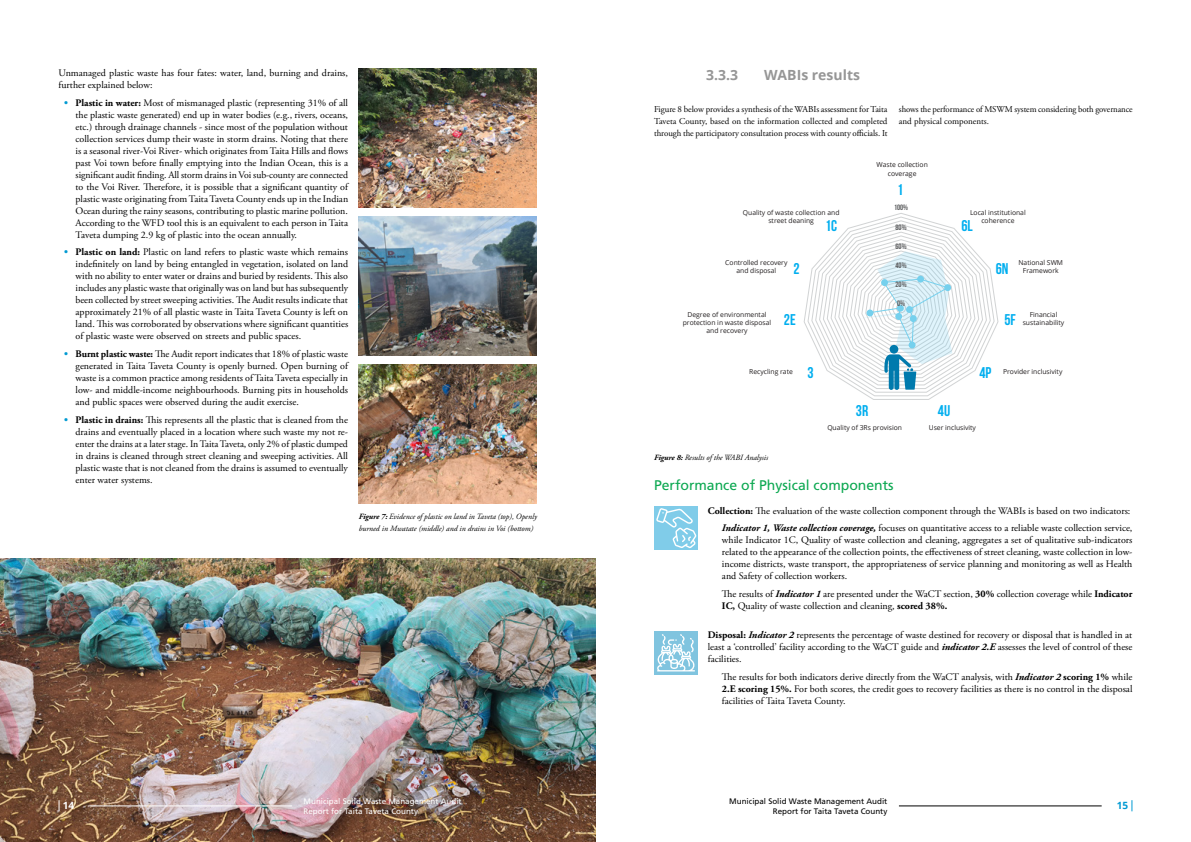
<style>
.page{position:relative;width:1191px;height:842px;background:#fff}
.page>*{position:absolute;margin:0;border:0;box-sizing:border-box;transform-origin:0 0}
.t1{font:700 15.5px "Bebas Neue";color:#00aeef}
.t2{font:14px "Frutiger LT Std";color:#0ca851}
.t3{font:700 14px "Open Sans";color:#969696}
.t4{font:10px/12px "Adobe Garamond Pro";color:#000;text-align:justify}
.t5{font:700 10px "Open Sans";color:#009ad3}
.t6{font:700 10px "Open Sans";color:#fff}
.t7{font:9px/12px "Adobe Garamond Pro";letter-spacing:-.005em;color:#000;text-align:justify}
.t8{font:italic 8px/12px "Adobe Garamond Pro";color:#000}
.t9{font:8px/10px "Frutiger LT Std";color:#000;text-align:right}
.t10{font:8px/10px "Frutiger LT Std";color:#fff}
.t11{font:700 7.7px "Bebas Neue";color:#58595b}
.t12{font:6.8px/8.1px "Open Sans";color:#231f20;text-align:center}
.s1{font-weight:700;color:#009ad2}
.s2{font-weight:700}
.s3{font-weight:700;font-style:italic}
</style>
<div class="page">
<img style="left:359px;top:69px;width:178px;height:139px">
<img style="left:359px;top:217px;width:178px;height:139px">
<img style="left:359px;top:365px;width:178px;height:139px">
<svg style="left:803px;top:213px;width:195px;height:187px"></svg>
<div style="left:654px;top:506px;width:44px;height:44px;background:#80cce9"></div>
<svg style="left:656px;top:508px;width:40px;height:40px"></svg>
<div style="left:654px;top:631px;width:44px;height:44px;background:#80c4df"></div>
<svg style="left:657px;top:634px;width:38px;height:38px"></svg>
<img style="left:0;top:558px;width:595px;height:284px">
<hr style="left:899px;top:806px;width:202px;height:1px;background:#000">
<hr style="left:89px;top:806px;width:203px;height:1px;background:#fff">
<p class="t4" style="left:59px;top:67px;width:291px">Unmanaged plastic waste has four fates: water, land, burning and drains, further explained below:</p>
<p class="t4" style="left:76px;top:97px;width:274px;text-indent:-11px"><span class="s1">•</span> <span class="s2">Plastic in water:</span> Most of mismanaged plastic (representing 31% of all the plastic waste generated) end up in water bodies (e.g., rivers, oceans, etc.) through drainage channels - since most of the population without collection services dump their waste in storm drains. Noting that there is a seasonal river-Voi River- which originates from Taita Hills and flows past Voi town before finally emptying into the Indian Ocean, this is a significant audit finding. All storm drains in Voi sub-county are connected to the Voi River. Therefore, it is possible that a significant quantity of plastic waste originating from Taita Taveta County ends up in the Indian Ocean during the rainy seasons, contributing to plastic marine pollution.<br>According to the WFD tool this is an equivalent to each person in Taita Taveta dumping 2.9 kg of plastic into the ocean annually.</p>
<p class="t4" style="left:76px;top:247px;width:274px;text-indent:-11px"><span class="s1">•</span> <span class="s2">Plastic on land:</span> Plastic on land refers to plastic waste which remains indefinitely on land by being entangled in vegetation, isolated on land with no ability to enter water or drains and buried by residents. This also includes any plastic waste that originally was on land but has subsequently been collected by street sweeping activities. The Audit results indicate that approximately 21% of all plastic waste in Taita Taveta County is left on land. This was corroborated by observations where significant quantities of plastic waste were observed on streets and public spaces.</p>
<p class="t4" style="left:76px;top:348px;width:274px;text-indent:-11px"><span class="s1">•</span> <span class="s2">Burnt plastic waste:</span> The Audit report indicates that 18% of plastic waste generated in Taita Taveta County is openly burned. Open burning of waste is a common practice among residents of Taita Taveta especially in low- and middle-income neighbourhoods. Burning pits in households and public spaces were observed during the audit exercise.</p>
<p class="t4" style="left:76px;top:414px;width:274px;text-indent:-11px"><span class="s1">•</span> <span class="s2">Plastic in drains:</span> This represents all the plastic that is cleaned from the drains and eventually placed in a location where such waste my not re&shy;enter the drains at a later stage. In Taita Taveta, only 2% of plastic dumped in drains is cleaned through street cleaning and sweeping activities. All plastic waste that is not cleaned from the drains is assumed to eventually enter water systems.</p>
<p class="t8" style="left:359px;top:510px;width:180px"><span class="s2">Figure 7:</span> Evidence of plastic on land in Taveta (top), Openly burned in Mwatate (middle) and in drains in Voi (bottom)</p>
<p class="t6" style="left:63px;top:798px;width:13px">14</p>
<p class="t10" style="left:303px;top:796px;width:160px">Municipal Solid Waste Management Audit<br>Report for Taita Taveta County</p>
<h2 class="t3" style="left:706px;top:65px;width:33px">3.3.3</h2>
<h2 class="t3" style="left:764px;top:65px;width:97px">WABIs results</h2>
<p class="t7" style="left:654px;top:103px;width:235px">Figure 8 below provides a synthesis of the WABIs assessment for Taita Taveta County, based on the information collected and completed through the participatory consultation process with county officials. It</p>
<p class="t7" style="left:899px;top:103px;width:235px">shows the performance of MSWM system considering both governance and physical components.</p>
<p class="t12" style="left:876px;top:161px;width:53px">Waste collection coverage</p>
<h1 class="t1" style="left:897px;top:181px;width:8px">1</h1>
<p class="t11" style="left:894px;top:203px;width:16px">100%</p>
<p class="t12" style="left:743px;top:208px;width:98px">Quality of waste collection and street deaning</p>
<p class="t12" style="left:970px;top:208px;width:57px">Local institutional coherence</p>
<p class="t12" style="left:1018px;top:258px;width:46px">National SWM<br>Framework</p>
<p class="t12" style="left:1022px;top:310px;width:43px">Financial sustainability</p>
<h1 class="t1" style="left:825px;top:217px;width:14px">1C</h1>
<h1 class="t1" style="left:961px;top:217px;width:13px">6L</h1>
<p class="t11" style="left:895px;top:223px;width:12px">80%</p>
<p class="t11" style="left:895px;top:242px;width:12px">60%</p>
<p class="t12" style="left:725px;top:258px;width:64px">Controlled recovery and disposal</p>
<h1 class="t1" style="left:793px;top:260px;width:8px">2</h1>
<h1 class="t1" style="left:995px;top:260px;width:14px">6N</h1>
<p class="t11" style="left:895px;top:262px;width:12px">40%</p>
<p class="t11" style="left:895px;top:280px;width:12px">20%</p>
<p class="t11" style="left:897px;top:299px;width:9px">0%</p>
<p class="t12" style="left:683px;top:310px;width:90px">Degree of environmental protection in waste disposal and recovery</p>
<h1 class="t1" style="left:784px;top:311px;width:13px">2E</h1>
<h1 class="t1" style="left:1004px;top:311px;width:13px">5F</h1>
<p class="t12" style="left:749px;top:368px;width:45px">Recycling rate</p>
<h1 class="t1" style="left:807px;top:364px;width:8px">3</h1>
<h1 class="t1" style="left:856px;top:402px;width:14px">3R</h1>
<h1 class="t1" style="left:938px;top:402px;width:14px">4U</h1>
<h1 class="t1" style="left:979px;top:364px;width:14px">4P</h1>
<p class="t12" style="left:827px;top:423px;width:76px">Quality of 3Rs provision</p>
<p class="t12" style="left:928px;top:423px;width:49px">User inclusivity</p>
<p class="t8" style="left:654px;top:451px;width:116px"><span class="s2">Figure 8:</span> Results of the WABI Analysis</p>
<h2 class="t2" style="left:654px;top:477px;width:241px">Performance of Physical components</h2>
<p class="t12" style="left:1003px;top:368px;width:61px">Provider inclusivity</p>
<p class="t4" style="left:708px;top:502px;width:426px;line-height:17.7px;text-align:right"><span class="s2">Collection:</span> The evaluation of the waste collection component through the WABIs is based on two indicators:<br><span class="s3">Indicator 1, Waste collection coverage,</span> focuses on quantitative access to a reliable waste collection service,</p>
<p class="t4" style="left:722px;top:534px;width:412px">while Indicator 1C, Quality of waste collection and cleaning, aggregates a set of qualitative sub-indicators related to the appearance of the collection points, the effectiveness of street cleaning, waste collection in low&shy;income districts, waste transport, the appropriateness of service planning and monitoring as well as Health and Safety of collection workers.</p>
<p class="t4" style="left:722px;top:588px;width:412px">The results of <span class="s3">Indicator 1</span> are presented under the WaCT section, <span class="s2">30%</span> collection coverage while <span class="s2">Indicator<br>IC,</span> Quality of waste collection and cleaning, <span class="s2">scored 38%.</span></p>
<p class="t4" style="left:708px;top:629px;width:426px"><span class="s2">Disposal:</span> <span class="s3">Indicator 2</span> represents the percentage of waste destined for recovery or disposal that is handled in at least a ‘controlled’ facility according to the WaCT guide and <span class="s3">indicator 2.E</span> assesses the level of control of these facilities.</p>
<p class="t4" style="left:722px;top:671px;width:412px">The results for both indicators derive directly from the WaCT analysis, with <span class="s3">Indicator 2</span> <span class="s2">scoring 1%</span> while <span class="s2">2.E scoring 15%.</span> For both scores, the credit goes to recovery facilities as there is no control in the disposal facilities of Taita Taveta County.</p>
<p class="t9" style="left:729px;top:796px;width:160px">Municipal Solid Waste Management Audit<br>Report for Taita Taveta County</p>
<p class="t5" style="left:1116px;top:798px;width:13px">15</p>
</div>
